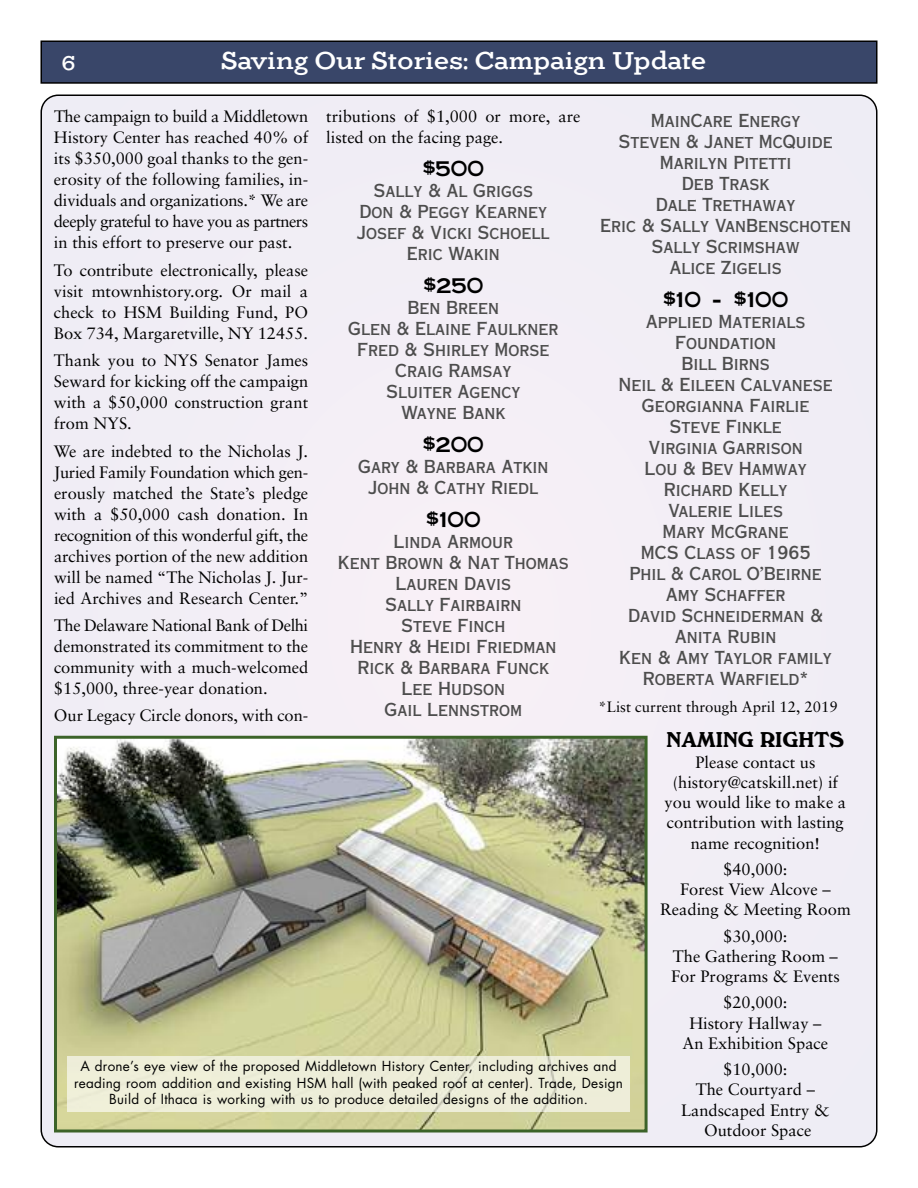
<style>
.page{position:relative;width:918px;height:1188px;background:#fff}
.page>*{position:absolute;margin:0;border:0;box-sizing:border-box;transform-origin:0 0}
.t1{font:24px "Quantico HTF Roman";letter-spacing:-.035em;color:#fff}
.t2{font:21px "Cornerstone";color:#000}
.t3{font:21px "Windsor BT";color:#000;scale:.9 1}
.t4{font:19.5px "Quantico HTF Roman";color:#fff}
.t5{font:18px/21px "Copperplate Thirty AB";color:#4d4d4d;text-align:center}
.t6{font:16.5px/21px "Sabon";color:#000;text-align:justify}
.t7{font:15px "Sabon";color:#000}
.t8{font:13.5px/16.5px "Futura";letter-spacing:.02em;color:#000;text-align:center}
.s1{font-size:16.5px}
</style>
<div class="page">
<div style="left:40px;top:94px;width:838px;height:1054px;background:#f1eef5"></div>
<div style="left:42px;top:42px;width:834px;height:40px;background:#394669"></div>
<div style="left:40px;top:40px;width:838px;height:44px;border:2px solid #000"></div>
<img style="left:58px;top:740px;width:586px;height:389px">
<div style="left:54px;top:736px;width:594px;height:397px;border:3px solid #3c6329"></div>
<div style="left:68px;top:1056px;width:562px;height:56px;background:#eeeed9"></div>
<p class="t4" style="left:61px;top:52px;width:16px">6</p>
<h1 class="t1" style="left:220px;top:46px;width:488px">Saving Our Stories: Campaign Update</h1>
<p class="t6" style="left:54px;top:107px;width:256px">The campaign to build a Middletown History Center has reached 40% of its $350,000 goal thanks to the gen&shy;erosity of the following families, in&shy;dividuals and organizations.* We are deeply grateful to have you as partners in this effort to preserve our past.</p>
<p class="t6" style="left:54px;top:261px;width:256px">To contribute electronically, please visit mtownhistory.org. Or mail a check to HSM Building Fund, PO Box 734, Margaretville, NY 12455.</p>
<p class="t6" style="left:54px;top:351px;width:256px">Thank you to NYS Senator James Seward for kicking off the campaign with a $50,000 construction grant from NYS.</p>
<p class="t6" style="left:54px;top:442px;width:256px">We are indebted to the Nicholas J.<br>Juried Family Foundation which gen&shy;erously matched the State’s pledge with a $50,000 cash donation. In recognition of this wonderful gift, the archives portion of the new addition will be named “The Nicholas J. Jur&shy;ied Archives and Research Center.”</p>
<p class="t6" style="left:54px;top:616px;width:256px">The Delaware National Bank of Delhi demonstrated its commitment to the community with a much-welcomed $15,000, three-year donation.</p>
<p class="t6" style="left:54px;top:707px;width:256px">Our Legacy Circle donors, with con-</p>
<p class="t6" style="left:326px;top:107px;width:256px">tributions of $1,000 or more, are listed on the facing page.</p>
<p class="t2" style="left:423px;top:156px;width:63px"><span class="s1">$</span>500</p>
<p class="t5" style="left:357px;top:182px;width:194px">Sally &amp; Al Griggs<br>Don &amp; Peggy Kearney<br>Josef &amp; Vicki Schoell<br>Eric Wakin</p>
<p class="t2" style="left:424px;top:273px;width:61px"><span class="s1">$</span>250</p>
<p class="t5" style="left:348px;top:299px;width:212px">Ben Breen<br>Glen &amp; Elaine Faulkner<br>Fred &amp; Shirley Morse<br>Craig Ramsay<br>Sluiter Agency<br>Wayne Bank</p>
<p class="t2" style="left:423px;top:432px;width:62px"><span class="s1">$</span>200</p>
<p class="t5" style="left:358px;top:458px;width:192px">Gary &amp; Barbara Atkin<br>John &amp; Cathy Riedl</p>
<p class="t2" style="left:426px;top:507px;width:56px"><span class="s1">$</span>100</p>
<p class="t5" style="left:338px;top:533px;width:233px">Linda Armour<br>Kent Brown &amp; Nat Thomas<br>Lauren Davis<br>Sally Fairbairn<br>Steve Finch<br>Henry &amp; Heidi Friedman<br>Rick &amp; Barbara Funck<br>Lee Hudson<br>Gail Lennstrom</p>
<p class="t5" style="left:600px;top:112px;width:252px">MainCare Energy<br>Steven &amp; Janet McQuide<br>Marilyn Pitetti<br>Deb Trask<br>Dale Trethaway<br>Eric &amp; Sally VanBenschoten<br>Sally Scrimshaw<br>Alice Zigelis</p>
<p class="t2" style="left:663px;top:287px;width:127px"><span class="s1">$</span>10 - <span class="s1">$</span>100</p>
<p class="t5" style="left:618px;top:313px;width:216px">Applied Materials<br>Foundation<br>Bill Birns<br>Neil &amp; Eileen Calvanese<br>Georgianna Fairlie<br>Steve Finkle<br>Virginia Garrison<br>Lou &amp; Bev Hamway<br>Richard Kelly<br>Valerie Liles<br>Mary McGrane<br>MCS Class of 1965<br>Phil &amp; Carol O’Beirne<br>Amy Schaffer<br>David Schneiderman &amp;<br>Anita Rubin<br>Ken &amp; Amy Taylor family<br>Roberta Warfield*</p>
<p class="t7" style="left:599px;top:701px;width:241px">*List current through April 12, 2019</p>
<p class="t3" style="left:667px;top:728px;width:199px">NAMING RIGHTS</p>
<p class="t6" style="left:665px;top:753px;width:183px;line-height:20.2px;text-align:center">Please contact us (history@catskill.net) if you would like to make a contribution with lasting name recognition!</p>
<p class="t6" style="left:660px;top:860px;width:192px;line-height:20.2px;text-align:center">$40,000:<br>Forest View Alcove –<br>Reading &amp; Meeting Room</p>
<p class="t6" style="left:671px;top:927px;width:170px;line-height:20.2px;text-align:center">$30,000:<br>The Gathering Room –<br>For Programs &amp; Events</p>
<p class="t6" style="left:683px;top:994px;width:147px;line-height:20.2px;text-align:center">$20,000:<br>History Hallway –<br>An Exhibition Space</p>
<p class="t6" style="left:681px;top:1061px;width:150px;line-height:20.2px;text-align:center">$10,000:<br>The Courtyard –<br>Landscaped Entry &amp;<br>Outdoor Space</p>
<p class="t8" style="left:74px;top:1059px;width:551px">A drone’s eye view of the proposed Middletown History Center, including archives and reading room addition and existing HSM hall (with peaked roof at center). Trade, Design<br>Build of Ithaca is working with us to produce detailed designs of the addition.</p>
</div>
